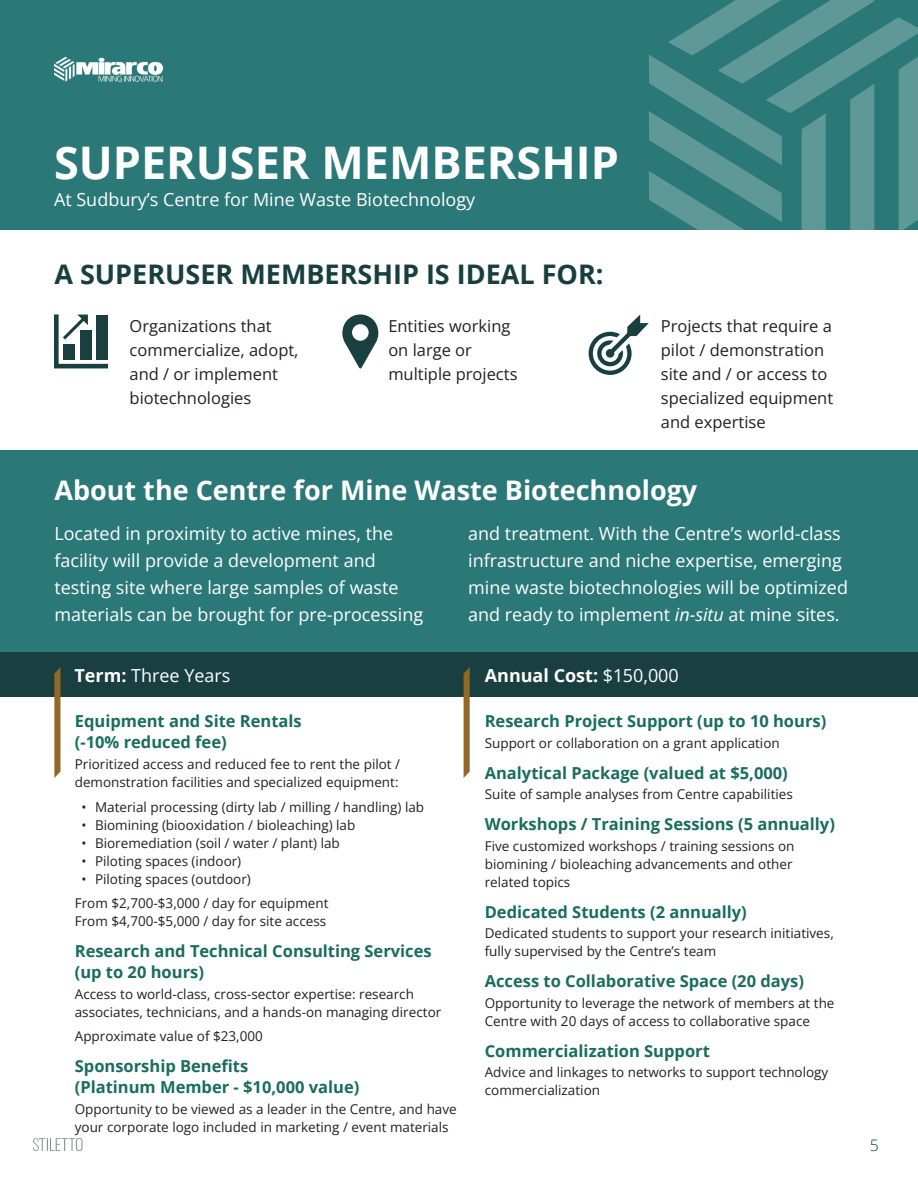
<style>
.page{position:relative;width:918px;height:1188px;background:#fff}
.page>*{position:absolute;margin:0;border:0;box-sizing:border-box;transform-origin:0 0}
.t1{font:700 45px "Open Sans";color:#fff}
.H2_-_Sub_Heading{font:700 27px "Open Sans";color:#fff}
.H2_-_Sub_Heading-2{font:700 27px "Open Sans";color:#183f3f}
.Body_Text{font:18px/27px "Open Sans";color:#fff}
.t2{font:700 18px "Open Sans";color:#fff}
.Small_list_headers{font:700 16.5px/21px "Open Sans";color:#186d5f}
.icon_info{font:16.5px/24px "Open Sans";color:#231f20}
.t3{font:300 15.9px "Open Sans";color:#094538}
.Small_list_body{font:13.5px/18px "Open Sans";color:#231f20}
.H1_Header_-_Black{font:13.5px "Open Sans";color:#231f20}
.s1{font-style:italic}
.s2{font-weight:700}
.s3{font-weight:400}
</style>
<div class="page">
<div style="left:0;top:0;width:918px;height:230px;background:#2a7877"></div>
<img style="left:54px;top:56px;width:109px;height:26px">
<svg style="left:54px;top:314px;width:54px;height:54px"></svg>
<svg style="left:342px;top:314px;width:36px;height:55px"></svg>
<svg style="left:589px;top:314px;width:60px;height:61px"></svg>
<div style="left:0;top:450px;width:918px;height:202px;background:#2a7877"></div>
<div style="left:0;top:652px;width:918px;height:44px;background:#193f40"></div>
<svg style="left:649px;top:0;width:269px;height:230px"></svg>
<svg style="left:54px;top:668px;width:6px;height:110px"></svg>
<svg style="left:464px;top:667px;width:6px;height:111px"></svg>
<svg style="left:33px;top:1138px;width:50px;height:13px"></svg>
<p class="t1" style="left:54px;top:130px;width:566px">SUPERUSER MEMBERSHIP</p>
<p class="Body_Text" style="left:54px;top:185px;width:423px">At Sudbury’s Centre for Mine Waste Biotechnology</p>
<h2 class="H2_-_Sub_Heading-2" style="left:54px;top:255px;width:551px">A SUPERUSER MEMBERSHIP IS IDEAL FOR:</h2>
<p class="icon_info" style="left:130px;top:314px;width:170px">Organizations that commercialize, adopt, and / or implement biotechnologies</p>
<p class="icon_info" style="left:388px;top:314px;width:131px">Entities working on large or multiple projects</p>
<p class="icon_info" style="left:661px;top:314px;width:174px">Projects that require a pilot / demonstration site and / or access to specialized equipment and expertise</p>
<h2 class="H2_-_Sub_Heading" style="left:54px;top:471px;width:644px">About the Centre for Mine Waste Biotechnology</h2>
<p class="Body_Text" style="left:54px;top:520px;width:370px">Located in proximity to active mines, the facility will provide a development and testing site where large samples of waste materials can be brought for pre-processing</p>
<p class="Body_Text" style="left:468px;top:520px;width:381px">and treatment. With the Centre’s world-class infrastructure and niche expertise, emerging mine waste biotechnologies will be optimized and ready to implement <span class="s1">in-situ</span> at mine sites.</p>
<p class="Body_Text" style="left:74px;top:661px;width:158px"><span class="s2">Term:</span> Three Years</p>
<p class="t2" style="left:485px;top:662px;width:196px">Annual Cost: <span class="s3">$150,000</span></p>
<p class="Small_list_headers" style="left:485px;top:711px;width:343px">Research Project Support (up to 10 hours)</p>
<p class="H1_Header_-_Black" style="left:485px;top:734px;width:297px">Support or collaboration on a grant application</p>
<p class="Small_list_headers" style="left:485px;top:762px;width:305px">Analytical Package (valued at $5,000)</p>
<p class="Small_list_body" style="left:485px;top:785px;width:310px">Suite of sample analyses from Centre capabilities</p>
<p class="Small_list_headers" style="left:485px;top:813px;width:352px">Workshops / Training Sessions (5 annually)</p>
<p class="Small_list_body" style="left:485px;top:836px;width:311px">Five customized workshops / training sessions on biomining / bioleaching advancements and other related topics</p>
<p class="Small_list_headers" style="left:485px;top:901px;width:264px">Dedicated Students (2 annually)</p>
<p class="Small_list_body" style="left:485px;top:924px;width:351px">Dedicated students to support your research initiatives, fully supervised by the Centre’s team</p>
<p class="Small_list_headers" style="left:485px;top:970px;width:321px">Access to Collaborative Space (20 days)</p>
<p class="Small_list_body" style="left:485px;top:993px;width:351px">Opportunity to leverage the network of members at the<br>Centre with 20 days of access to collaborative space</p>
<p class="Small_list_headers" style="left:485px;top:1040px;width:227px">Commercialization Support</p>
<p class="Small_list_body" style="left:485px;top:1063px;width:345px">Advice and linkages to networks to support technology commercialization</p>
<p class="Small_list_headers" style="left:75px;top:711px;width:228px">Equipment and Site Rentals (-10% reduced fee)</p>
<p class="Small_list_body" style="left:75px;top:755px;width:327px">Prioritized access and reduced fee to rent the pilot / demonstration facilities and specialized equipment:</p>
<p class="Small_list_body" style="left:82px;top:797px;width:344px">• Material processing (dirty lab / milling / handling) lab</p>
<p class="Small_list_body" style="left:82px;top:815px;width:275px">• Biomining (biooxidation / bioleaching) lab</p>
<p class="Small_list_body" style="left:82px;top:833px;width:260px">• Bioremediation (soil / water / plant) lab</p>
<p class="Small_list_body" style="left:82px;top:851px;width:161px">• Piloting spaces (indoor)</p>
<p class="Small_list_body" style="left:82px;top:869px;width:171px">• Piloting spaces (outdoor)</p>
<p class="Small_list_body" style="left:75px;top:894px;width:255px">From $2,700-$3,000 / day for equipment</p>
<p class="Small_list_body" style="left:75px;top:912px;width:253px">From $4,700-$5,000 / day for site access</p>
<p class="Small_list_headers" style="left:75px;top:940px;width:358px">Research and Technical Consulting Services (up to 20 hours)</p>
<p class="Small_list_body" style="left:75px;top:985px;width:368px">Access to world-class, cross-sector expertise: research associates, technicians, and a hands-on managing director</p>
<p class="Small_list_body" style="left:75px;top:1027px;width:190px">Approximate value of $23,000</p>
<p class="Small_list_headers" style="left:75px;top:1056px;width:286px">Sponsorship Benefits<br>(Platinum Member - $10,000 value)</p>
<p class="Small_list_body" style="left:75px;top:1100px;width:383px">Opportunity to be viewed as a leader in the Centre, and have your corporate logo included in marketing / event materials</p>
<p class="t3" style="left:870px;top:1135px;width:11px">5</p>
</div>
